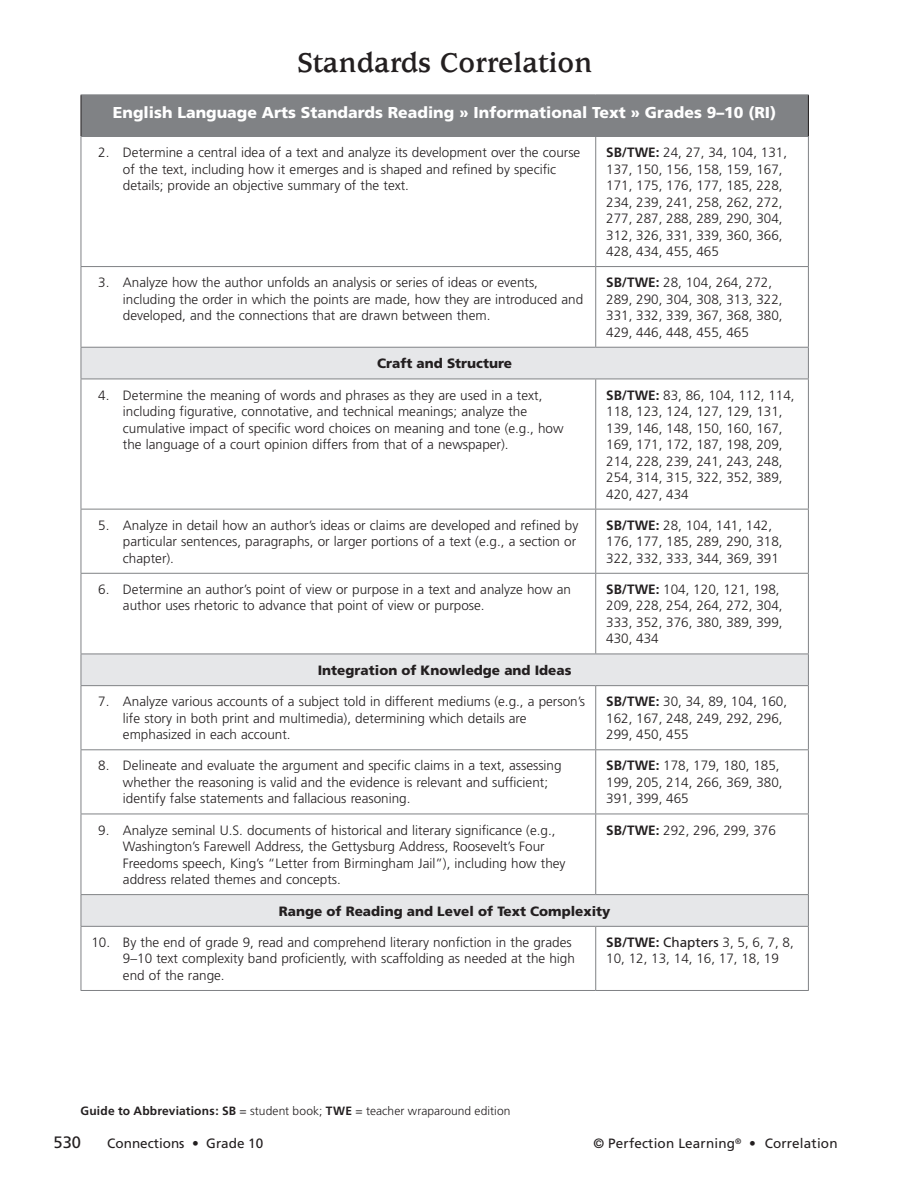
<style>
.page{position:relative;width:913px;height:1181px;background:#fff}
.page>*{position:absolute;margin:0;border:0;box-sizing:border-box;transform-origin:0 0}
.t1{font:700 30px "Usherwood";color:#231f20}
.t2{font:16.5px "Frutiger";color:#231f20}
.t3{font:900 15.75px "Frutiger";color:#fff}
.t4{font:300 13.5px/16.5px "Frutiger";color:#231f20}
.t5{font:900 13.5px "Frutiger";color:#231f20}
.t6{font:13.5px "Frutiger";letter-spacing:.01em;color:#231f20}
.t7{font:300 12px "Frutiger";letter-spacing:.005em;color:#231f20}
.s1{font-weight:700}
.s2{font-weight:400}
</style>
<div class="page">
<div style="left:81px;top:95px;width:727px;height:41px;background:#808285"></div>
<svg style="left:82px;top:348px;width:726px;height:578px"></svg>
<hr style="left:81px;top:266px;width:514px;height:1px;background:#808285">
<hr style="left:595px;top:267px;width:1px;height:80px;background:#808285">
<hr style="left:595px;top:379px;width:1px;height:130px;background:#808285">
<hr style="left:81px;top:509px;width:514px;height:1px;background:#808285">
<hr style="left:595px;top:509px;width:213px;height:1px;background:#808285">
<hr style="left:595px;top:509px;width:1px;height:64px;background:#808285">
<hr style="left:81px;top:573px;width:514px;height:1px;background:#808285">
<hr style="left:595px;top:573px;width:213px;height:1px;background:#808285">
<hr style="left:595px;top:573px;width:1px;height:80px;background:#808285">
<hr style="left:595px;top:686px;width:1px;height:63px;background:#808285">
<hr style="left:81px;top:749px;width:514px;height:1px;background:#808285">
<hr style="left:595px;top:749px;width:213px;height:1px;background:#808285">
<hr style="left:595px;top:750px;width:1px;height:63px;background:#808285">
<hr style="left:81px;top:813px;width:514px;height:1px;background:#808285">
<hr style="left:595px;top:813px;width:213px;height:1px;background:#808285">
<hr style="left:595px;top:814px;width:1px;height:80px;background:#808285">
<hr style="left:595px;top:926px;width:1px;height:64px;background:#808285">
<hr style="left:81px;top:94px;width:514px;height:1px;background:#808285">
<hr style="left:595px;top:94px;width:213px;height:1px;background:#808285">
<hr style="left:81px;top:136px;width:514px;height:1px;background:#808285">
<hr style="left:595px;top:136px;width:213px;height:1px;background:#808285">
<hr style="left:81px;top:95px;width:1px;height:41px;background:#231f20">
<hr style="left:808px;top:95px;width:1px;height:41px;background:#231f20">
<hr style="left:595px;top:137px;width:1px;height:129px;background:#808285">
<hr style="left:595px;top:266px;width:213px;height:1px;background:#808285">
<hr style="left:81px;top:137px;width:1px;height:129px;background:#808285">
<hr style="left:808px;top:137px;width:1px;height:129px;background:#808285">
<hr style="left:81px;top:267px;width:1px;height:80px;background:#808285">
<hr style="left:808px;top:267px;width:1px;height:80px;background:#808285">
<hr style="left:81px;top:379px;width:1px;height:130px;background:#808285">
<hr style="left:808px;top:379px;width:1px;height:130px;background:#808285">
<hr style="left:81px;top:509px;width:1px;height:64px;background:#808285">
<hr style="left:808px;top:509px;width:1px;height:64px;background:#808285">
<hr style="left:81px;top:573px;width:1px;height:80px;background:#808285">
<hr style="left:808px;top:573px;width:1px;height:80px;background:#808285">
<hr style="left:81px;top:686px;width:1px;height:63px;background:#808285">
<hr style="left:808px;top:686px;width:1px;height:63px;background:#808285">
<hr style="left:81px;top:750px;width:1px;height:63px;background:#808285">
<hr style="left:808px;top:750px;width:1px;height:63px;background:#808285">
<hr style="left:81px;top:814px;width:1px;height:80px;background:#808285">
<hr style="left:808px;top:814px;width:1px;height:80px;background:#808285">
<hr style="left:81px;top:926px;width:1px;height:64px;background:#808285">
<hr style="left:808px;top:926px;width:1px;height:64px;background:#808285">
<hr style="left:81px;top:347px;width:514px;height:1px;background:#808285">
<hr style="left:81px;top:347px;width:1px;height:31px;background:#808285">
<hr style="left:595px;top:347px;width:213px;height:1px;background:#808285">
<hr style="left:808px;top:347px;width:1px;height:31px;background:#808285">
<hr style="left:81px;top:378px;width:514px;height:1px;background:#808285">
<hr style="left:595px;top:378px;width:213px;height:1px;background:#808285">
<hr style="left:81px;top:653px;width:514px;height:1px;background:#808285">
<hr style="left:81px;top:654px;width:1px;height:31px;background:#808285">
<hr style="left:595px;top:653px;width:213px;height:1px;background:#808285">
<hr style="left:808px;top:654px;width:1px;height:31px;background:#808285">
<hr style="left:81px;top:685px;width:514px;height:1px;background:#808285">
<hr style="left:595px;top:685px;width:213px;height:1px;background:#808285">
<hr style="left:81px;top:990px;width:514px;height:1px;background:#808285">
<hr style="left:595px;top:990px;width:213px;height:1px;background:#808285">
<hr style="left:81px;top:894px;width:514px;height:1px;background:#808285">
<hr style="left:81px;top:895px;width:1px;height:31px;background:#808285">
<hr style="left:595px;top:894px;width:213px;height:1px;background:#808285">
<hr style="left:808px;top:895px;width:1px;height:31px;background:#808285">
<hr style="left:81px;top:926px;width:514px;height:1px;background:#808285">
<hr style="left:595px;top:926px;width:213px;height:1px;background:#808285">
<h1 class="t1" style="left:298px;top:46px;width:296px">Standards Correlation</h1>
<p class="t3" style="left:113px;top:103px;width:665px">English Language Arts Standards Reading » Informational Text » Grades 9–10 (RI)</p>
<p class="t4" style="left:123px;top:144px;width:459px;text-indent:-25px">2. Determine a central idea of a text and analyze its development over the course of the text, including how it emerges and is shaped and refined by specific details; provide an objective summary of the text.</p>
<p class="t4" style="left:606px;top:144px;width:182px"><span class="s1">SB/TWE:</span> 24, 27, 34, 104, 131,<br>137, 150, 156, 158, 159, 167,<br>171, 175, 176, 177, 185, 228,<br>234, 239, 241, 258, 262, 272,<br>277, 287, 288, 289, 290, 304,<br>312, 326, 331, 339, 360, 366,<br>428, 434, 455, 465</p>
<p class="t4" style="left:123px;top:274px;width:462px;text-indent:-25px">3. Analyze how the author unfolds an analysis or series of ideas or events, including the order in which the points are made, how they are introduced and developed, and the connections that are drawn between them.</p>
<p class="t4" style="left:606px;top:274px;width:178px"><span class="s1">SB/TWE:</span> 28, 104, 264, 272,<br>289, 290, 304, 308, 313, 322,<br>331, 332, 339, 367, 368, 380,<br>429, 446, 448, 455, 465</p>
<p class="t5" style="left:377px;top:355px;width:136px">Craft and Structure</p>
<p class="t4" style="left:123px;top:387px;width:442px;text-indent:-25px">4. Determine the meaning of words and phrases as they are used in a text, including figurative, connotative, and technical meanings; analyze the cumulative impact of specific word choices on meaning and tone (e.g., how the language of a court opinion differs from that of a newspaper).</p>
<p class="t4" style="left:606px;top:387px;width:190px"><span class="s1">SB/TWE:</span> 83, 86, 104, 112, 114,<br>118, 123, 124, 127, 129, 131,<br>139, 146, 148, 150, 160, 167,<br>169, 171, 172, 187, 198, 209,<br>214, 228, 239, 241, 243, 248,<br>254, 314, 315, 322, 352, 389,<br>420, 427, 434</p>
<p class="t4" style="left:123px;top:517px;width:457px;text-indent:-25px">5. Analyze in detail how an author’s ideas or claims are developed and refined by particular sentences, paragraphs, or larger portions of a text (e.g., a section or chapter).</p>
<p class="t4" style="left:606px;top:517px;width:178px"><span class="s1">SB/TWE:</span> 28, 104, 141, 142,<br>176, 177, 185, 289, 290, 318,<br>322, 332, 333, 344, 369, 391</p>
<p class="t4" style="left:123px;top:581px;width:449px;text-indent:-25px">6. Determine an author’s point of view or purpose in a text and analyze how an author uses rhetoric to advance that point of view or purpose.</p>
<p class="t4" style="left:606px;top:581px;width:178px"><span class="s1">SB/TWE:</span> 104, 120, 121, 198,<br>209, 228, 254, 264, 272, 304,<br>333, 352, 376, 380, 389, 399,<br>430, 434</p>
<p class="t5" style="left:318px;top:662px;width:255px">Integration of Knowledge and Ideas</p>
<p class="t4" style="left:123px;top:693px;width:464px;text-indent:-25px">7. Analyze various accounts of a subject told in different mediums (e.g., a person’s life story in both print and multimedia), determining which details are emphasized in each account.</p>
<p class="t4" style="left:606px;top:693px;width:182px"><span class="s1">SB/TWE:</span> 30, 34, 89, 104, 160,<br>162, 167, 248, 249, 292, 296,<br>299, 450, 455</p>
<p class="t4" style="left:123px;top:757px;width:440px;text-indent:-25px">8. Delineate and evaluate the argument and specific claims in a text, assessing whether the reasoning is valid and the evidence is relevant and sufficient; identify false statements and fallacious reasoning.</p>
<p class="t4" style="left:606px;top:757px;width:178px"><span class="s1">SB/TWE:</span> 178, 179, 180, 185,<br>199, 205, 214, 266, 369, 380,<br>391, 399, 465</p>
<p class="t4" style="left:123px;top:821px;width:444px;text-indent:-25px">9. Analyze seminal U.S. documents of historical and literary significance (e.g., Washington’s Farewell Address, the Gettysburg Address, Roosevelt’s Four Freedoms speech, King’s “Letter from Birmingham Jail”), including how they address related themes and concepts.</p>
<p class="t4" style="left:606px;top:821px;width:171px"><span class="s1">SB/TWE:</span> 292, 296, 299, 376</p>
<p class="t5" style="left:279px;top:902px;width:333px">Range of Reading and Level of Text Complexity</p>
<p class="t4" style="left:123px;top:934px;width:453px;text-indent:-31px">10. By the end of grade 9, read and comprehend literary nonfiction in the grades<br>9–10 text complexity band proficiently, with scaffolding as needed at the high end of the range.</p>
<p class="t4" style="left:606px;top:934px;width:189px"><span class="s1">SB/TWE:</span> <span class="s2">Chapters</span> 3, 5, 6, 7, 8,<br>10, 12, 13, 14, 16, 17, 18, 19</p>
<p class="t7" style="left:81px;top:1103px;width:431px"><span class="s1">Guide to Abbreviations: SB</span> = student book; <span class="s1">TWE</span> = teacher wraparound edition</p>
<p class="t2" style="left:54px;top:1132px;width:29px">530</p>
<p class="t6" style="left:107px;top:1135px;width:158px">Connections • Grade 10</p>
<p class="t6" style="left:593px;top:1135px;width:246px">© Perfection Learning<sup>®</sup> • Correlation</p>
</div>
